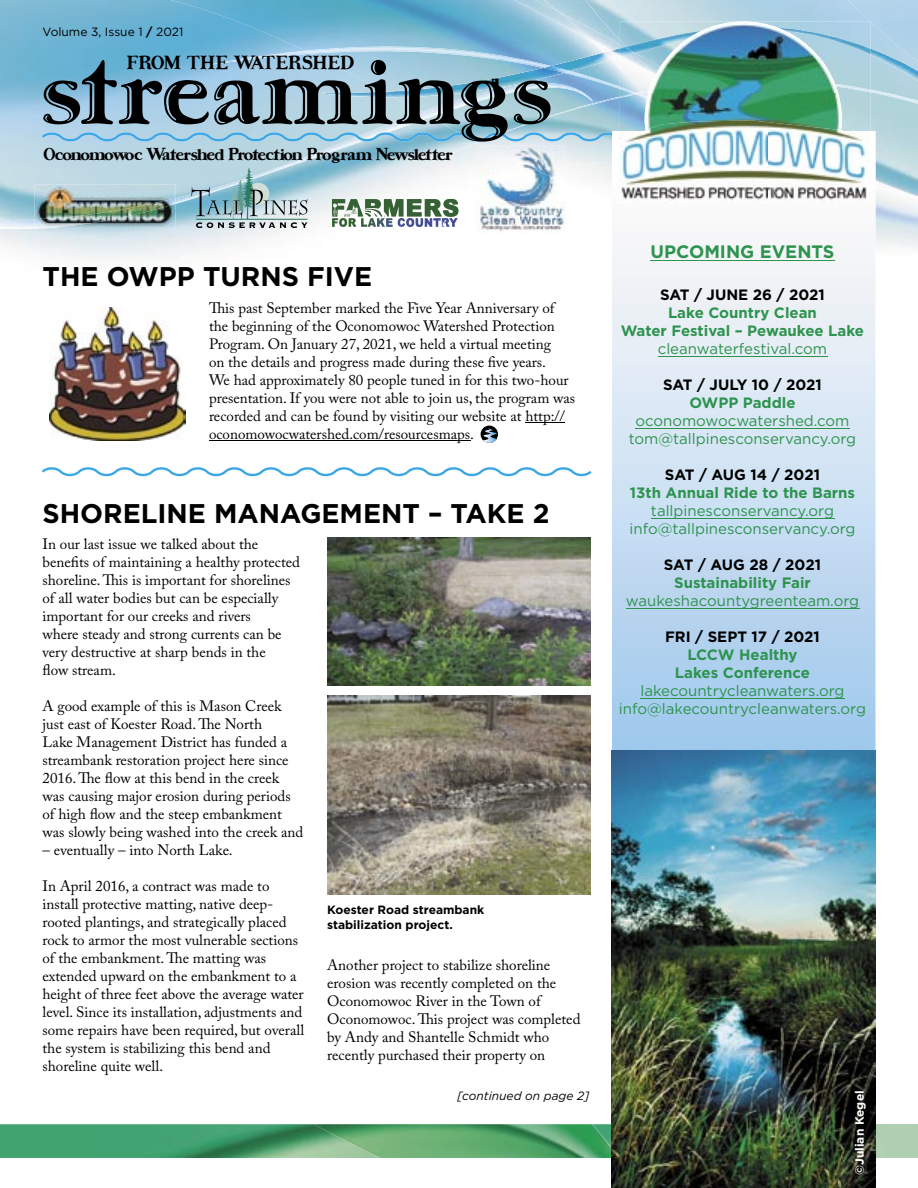
<style>
.page{position:relative;width:918px;height:1188px;background:#fff}
.page>*{position:absolute;margin:0;border:0;box-sizing:border-box;transform-origin:0 0}
.t1{font:87px "Ursa Serif Engraved";letter-spacing:.005em;color:#000}
.t2{font:700 27px "Gotham";color:#000}
.t3{font:700 18px "Gotham";color:#2e934f}
.t4{font:700 16.5px "Ursa Serif";letter-spacing:.02em;color:#000}
.t5{font:15px/18px "Adobe Caslon Pro";color:#000}
.t6{font:15px/18px "Gotham";color:#2e934f;text-align:center}
.t7{font:700 15px/18px "Gotham";color:#2e934f;text-align:center}
.t8{font:700 15px "Gotham";color:#000}
.t9{font:700 15px "Ursa Serif";letter-spacing:-.075em;color:#000}
.t10{font:700 12px/15px "Gotham";color:#000}
.t11{font:12px "Gotham";color:#000}
.t12{font:italic 12px "Gotham";color:#000}
.t13{font:700 12px "Gotham";color:#fff}
.s1{font-weight:700}
</style>
<div class="page">
<img style="left:0;top:1124px;width:314px;height:34px">
<img style="left:314px;top:1124px;width:298px;height:34px">
<img style="left:875px;top:1124px;width:43px;height:34px">
<img style="left:875px;top:204px;width:43px;height:44px">
<img style="left:0;top:0;width:288px;height:258px">
<img style="left:171px;top:0;width:344px;height:21px">
<img style="left:515px;top:0;width:70px;height:21px">
<img style="left:871px;top:104px;width:47px;height:82px">
<img style="left:902px;top:181px;width:11px;height:5px">
<img style="left:875px;top:180px;width:27px;height:6px">
<img style="left:875px;top:199px;width:39px;height:5px">
<img style="left:585px;top:0;width:333px;height:49px">
<img style="left:876px;top:186px;width:42px;height:13px">
<img style="left:871px;top:90px;width:47px;height:14px">
<img style="left:871px;top:49px;width:47px;height:32px">
<img style="left:0;top:112px;width:295px;height:117px">
<hr style="left:525px;top:422px;width:40px;height:1px;background:#000">
<hr style="left:209px;top:440px;width:261px;height:1px;background:#000">
<div style="left:481px;top:426px;width:17px;height:17px;background:#000;border-radius:50%"></div>
<svg style="left:480px;top:428px;width:17px;height:15px"></svg>
<img style="left:35px;top:198px;width:140px;height:31px">
<svg style="left:612px;top:131px;width:263px;height:619px;background:#cde0f2"></svg>
<img style="left:612px;top:750px;width:263px;height:438px">
<svg style="left:42px;top:21px;width:829px;height:207px;background:#a6cada"></svg>
<img style="left:868px;top:131px;width:3px;height:72px">
<img style="left:645px;top:21px;width:197px;height:99px">
<img style="left:619px;top:120px;width:249px;height:83px">
<hr style="left:650px;top:260px;width:185px;height:1px;background:#2e934f">
<hr style="left:658px;top:356px;width:169px;height:1px;background:#2e934f">
<hr style="left:635px;top:428px;width:215px;height:1px;background:#2e934f">
<hr style="left:651px;top:518px;width:183px;height:1px;background:#2e934f">
<hr style="left:626px;top:608px;width:233px;height:1px;background:#2e934f">
<hr style="left:640px;top:698px;width:205px;height:1px;background:#2e934f">
<img style="left:476px;top:183px;width:89px;height:48px">
<img style="left:537px;top:171px;width:28px;height:12px">
<img style="left:476px;top:145px;width:61px;height:44px">
<img style="left:484px;top:145px;width:81px;height:26px">
<img style="left:327px;top:538px;width:264px;height:147px">
<img style="left:327px;top:695px;width:264px;height:199px">
<svg style="left:42px;top:467px;width:550px;height:9px"></svg>
<img style="left:50px;top:307px;width:136px;height:133px">
<p class="t11" style="left:43px;top:25px;width:142px">Volume 3, Issue 1 <span class="s1">/</span> 2021</p>
<p class="t4" style="left:127px;top:52px;width:229px">FROM THE WATERSHED</p>
<h1 class="t1" style="left:43px;top:34px;width:512px">streamings</h1>
<p class="t9" style="left:44px;top:144px;width:411px">Oconomowoc Watershed Protection Program Newsletter</p>
<h2 class="t2" style="left:43px;top:260px;width:331px">THE OWPP TURNS FIVE</h2>
<p class="t5" style="left:209px;top:298px;width:368px">This past September marked the Five Year Anniversary of the beginning of the Oconomowoc Watershed Protection Program. On January 27, 2021, we held a virtual meeting<br>on the details and progress made during these five years.<br>We had approximately 80 people tuned in for this two-hour presentation. If you were not able to join us, the program was recorded and can be found by visiting our website at http:// oconomowocwatershed.com/resourcesmaps.</p>
<h2 class="t2" style="left:43px;top:497px;width:509px">SHORELINE MANAGEMENT – TAKE 2</h2>
<p class="t5" style="left:43px;top:535px;width:259px">In our last issue we talked about the benefits of maintaining a healthy protected shoreline. This is important for shorelines of all water bodies but can be especially important for our creeks and rivers<br>where steady and strong currents can be very destructive at sharp bends in the<br>flow stream.</p>
<p class="t5" style="left:43px;top:697px;width:262px">A good example of this is Mason Creek just east of Koester Road. The North<br>Lake Management District has funded a streambank restoration project here since 2016. The flow at this bend in the creek was causing major erosion during periods of high flow and the steep embankment was slowly being washed into the creek and</p>
<p class="t5" style="left:43px;top:841px;width:192px">– eventually – into North Lake.</p>
<p class="t5" style="left:43px;top:877px;width:263px">In April 2016, a contract was made to install protective matting, native deep&shy;rooted plantings, and strategically placed rock to armor the most vulnerable sections of the embankment. The matting was extended upward on the embankment to a height of three feet above the average water level. Since its installation, adjustments and some repairs have been required, but overall the system is stabilizing this bend and shoreline quite well.</p>
<p class="t10" style="left:327px;top:902px;width:159px">Koester Road streambank stabilization project.</p>
<p class="t5" style="left:327px;top:956px;width:255px">Another project to stabilize shoreline erosion was recently completed on the Oconomowoc River in the Town of Oconomowoc. This project was completed by Andy and Shantelle Schmidt who recently purchased their property on</p>
<p class="t12" style="left:457px;top:1090px;width:134px">[continued on page 2]</p>
<p class="t3" style="left:650px;top:241px;width:186px">UPCOMING EVENTS</p>
<p class="t8" style="left:660px;top:286px;width:166px">SAT / JUNE 26 / 2021</p>
<p class="t7" style="left:621px;top:303px;width:245px">Lake Country Clean<br>Water Festival – Pewaukee Lake</p>
<p class="t6" style="left:658px;top:340px;width:171px">cleanwaterfestival.com</p>
<p class="t8" style="left:663px;top:376px;width:160px">SAT / JULY 10 / 2021</p>
<p class="t7" style="left:689px;top:393px;width:108px">OWPP Paddle</p>
<p class="t6" style="left:629px;top:412px;width:229px">oconomowocwatershed.com tom@tallpinesconservancy.org</p>
<p class="t8" style="left:665px;top:466px;width:157px">SAT / AUG 14 / 2021</p>
<p class="t7" style="left:630px;top:483px;width:227px">13th Annual Ride to the Barns</p>
<p class="t6" style="left:630px;top:502px;width:227px">tallpinesconservancy.org info@tallpinesconservancy.org</p>
<p class="t8" style="left:664px;top:556px;width:159px">SAT / AUG 28 / 2021</p>
<p class="t7" style="left:674px;top:573px;width:138px">Sustainability Fair</p>
<p class="t6" style="left:626px;top:592px;width:235px">waukeshacountygreenteam.org</p>
<p class="t8" style="left:665px;top:628px;width:156px">FRI / SEPT 17 / 2021</p>
<p class="t7" style="left:675px;top:645px;width:137px">LCCW Healthy<br>Lakes Conference</p>
<p class="t6" style="left:619px;top:682px;width:249px">lakecountrycleanwaters.org info@lakecountrycleanwaters.org</p>
<p class="t13" style="left:853px;top:1175px;width:86px;rotate:-90deg">©Julian Kegel</p>
</div>
